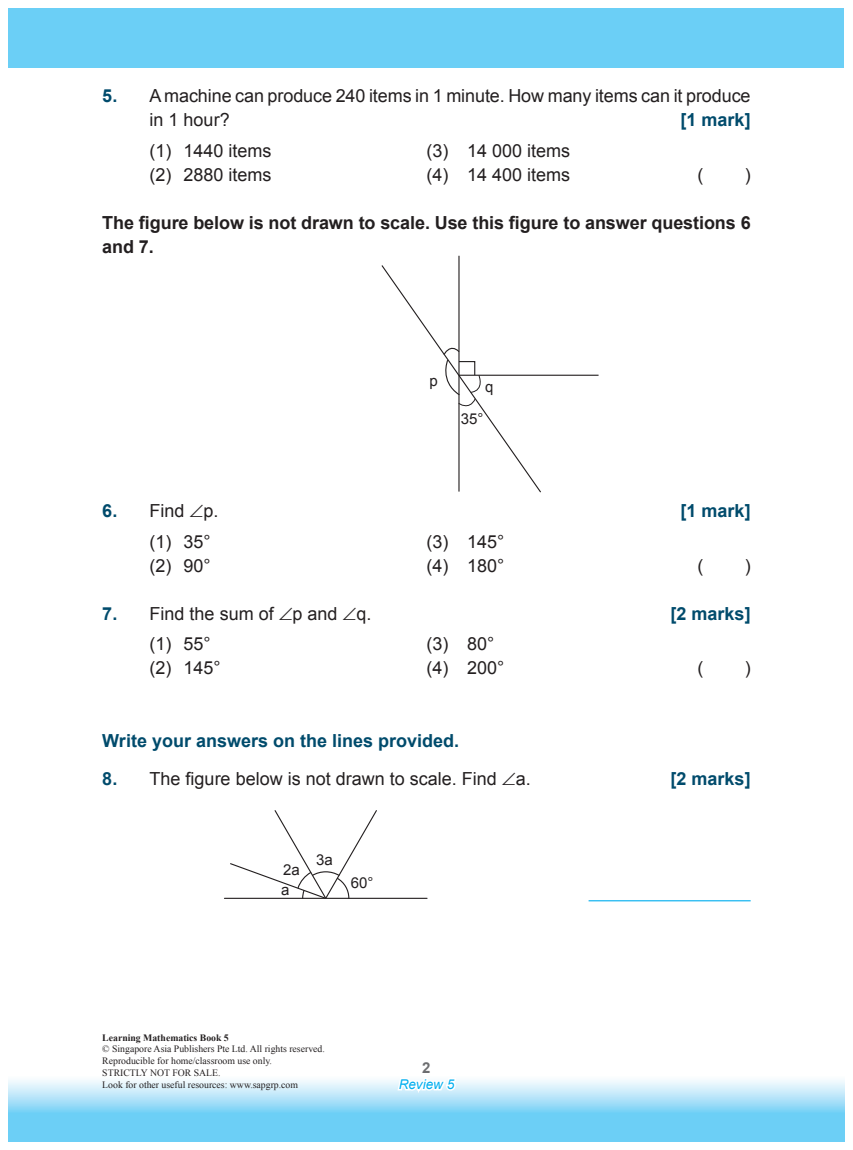
<style>
.page{position:relative;width:853px;height:1150px;background:#fff}
.page>*{position:absolute;margin:0;border:0;box-sizing:border-box;transform-origin:0 0}
.Body_text{font:18px/24px "Arial";color:#231f20}
.Body_text-2{font:700 18px/24px "Arial";letter-spacing:-.005em;color:#231f20}
.A___B___C___D{font:700 18px "Arial";color:#004b6c}
.Body_text-3{font:700 18px "Arial";color:#004b6c}
.t1{font:15px/20px "Arial";color:#231f20}
.t2{font:italic 13.5px "Arial";color:#00aeef}
.t3{font:9.75px/11.7px "Times New Roman";color:#231f20}
.t4{font:700 9.75px "Times New Roman";color:#231f20}
.s1{font-weight:700;color:#004b6c}
</style>
<div class="page">
<svg style="left:9px;top:1080px;width:835px;height:61px;background:#95dbf7"></svg>
<svg style="left:395px;top:1080px;width:63px;height:62px;background:#98dcf8"></svg>
<div style="left:9px;top:9px;width:835px;height:59px;background:#6bcff6"></div>
<hr style="left:458px;top:256px;width:1px;height:235px;background:#231f20">
<hr style="left:459px;top:375px;width:139px;height:1px;background:#231f20">
<svg style="left:381px;top:264px;width:161px;height:229px"></svg>
<hr style="left:224px;top:897px;width:203px;height:2px;background:#231f20">
<svg style="left:229px;top:810px;width:149px;height:89px"></svg>
<hr style="left:588px;top:900px;width:162px;height:1px;background:#00aeef">
<p class="Body_text" style="left:150px;top:84px;width:602px;text-indent:-47px"><span class="s1">5.</span> A machine can produce 240 items in 1 minute. How many items can it produce in 1 hour?</p>
<p class="Body_text-3" style="left:680px;top:108px;width:72px">[1 mark]</p>
<p class="Body_text" style="left:150px;top:138px;width:123px">(1) 1440 items</p>
<p class="Body_text" style="left:426px;top:138px;width:145px">(3) 14 000 items</p>
<p class="Body_text" style="left:150px;top:162px;width:123px">(2) 2880 items</p>
<p class="Body_text" style="left:426px;top:162px;width:145px">(4) 14 400 items</p>
<p class="Body_text" style="left:697px;top:162px;width:7px">(</p>
<p class="Body_text" style="left:744px;top:162px;width:7px">)</p>
<p class="Body_text-2" style="left:102px;top:211px;width:650px">The figure below is not drawn to scale. Use this figure to answer questions 6 and 7.</p>
<p class="t1" style="left:429px;top:371px;width:10px">p</p>
<p class="t1" style="left:485px;top:377px;width:10px">q</p>
<p class="t1" style="left:461px;top:408px;width:24px">35°</p>
<p class="Body_text" style="left:102px;top:498px;width:118px"><span class="s1">6.</span> Find ∠p.</p>
<p class="Body_text-3" style="left:680px;top:498px;width:72px">[1 mark]</p>
<p class="Body_text" style="left:150px;top:529px;width:62px">(1) 35°</p>
<p class="Body_text" style="left:426px;top:529px;width:79px">(3) 145°</p>
<p class="Body_text" style="left:150px;top:553px;width:62px">(2) 90°</p>
<p class="Body_text" style="left:426px;top:553px;width:79px">(4) 180°</p>
<p class="Body_text" style="left:697px;top:553px;width:7px">(</p>
<p class="Body_text" style="left:744px;top:553px;width:7px">)</p>
<p class="Body_text" style="left:102px;top:601px;width:271px"><span class="s1">7.</span> Find the sum of ∠p and ∠q.</p>
<p class="Body_text-3" style="left:670px;top:601px;width:82px">[2 marks]</p>
<p class="Body_text" style="left:150px;top:632px;width:62px">(1) 55°</p>
<p class="Body_text" style="left:426px;top:632px;width:69px">(3) 80°</p>
<p class="Body_text" style="left:150px;top:656px;width:72px">(2) 145°</p>
<p class="Body_text" style="left:426px;top:656px;width:79px">(4) 200°</p>
<p class="Body_text" style="left:697px;top:656px;width:7px">(</p>
<p class="Body_text" style="left:744px;top:656px;width:7px">)</p>
<p class="A___B___C___D" style="left:102px;top:729px;width:358px">Write your answers on the lines provided.</p>
<p class="Body_text" style="left:102px;top:766px;width:430px"><span class="s1">8.</span> The figure below is not drawn to scale. Find ∠a.</p>
<p class="Body_text-3" style="left:670px;top:766px;width:82px">[2 marks]</p>
<p class="t1" style="left:281px;top:860px;width:20px">2a a</p>
<p class="t1" style="left:316px;top:850px;width:18px">3a</p>
<p class="t1" style="left:351px;top:873px;width:24px">60°</p>
<p class="t4" style="left:102px;top:1030px;width:128px">Learning Mathematics Book 5</p>
<p class="t3" style="left:102px;top:1043px;width:224px">© Singapore Asia Publishers Pte Ltd. All rights reserved.<br>Reproducible for home/classroom use only.<br>STRICTLY NOT FOR SALE.<br>Look for other useful resources: www.sapgrp.com</p>
<p class="t2" style="left:399px;top:1075px;width:57px">Review 5</p>
</div>
